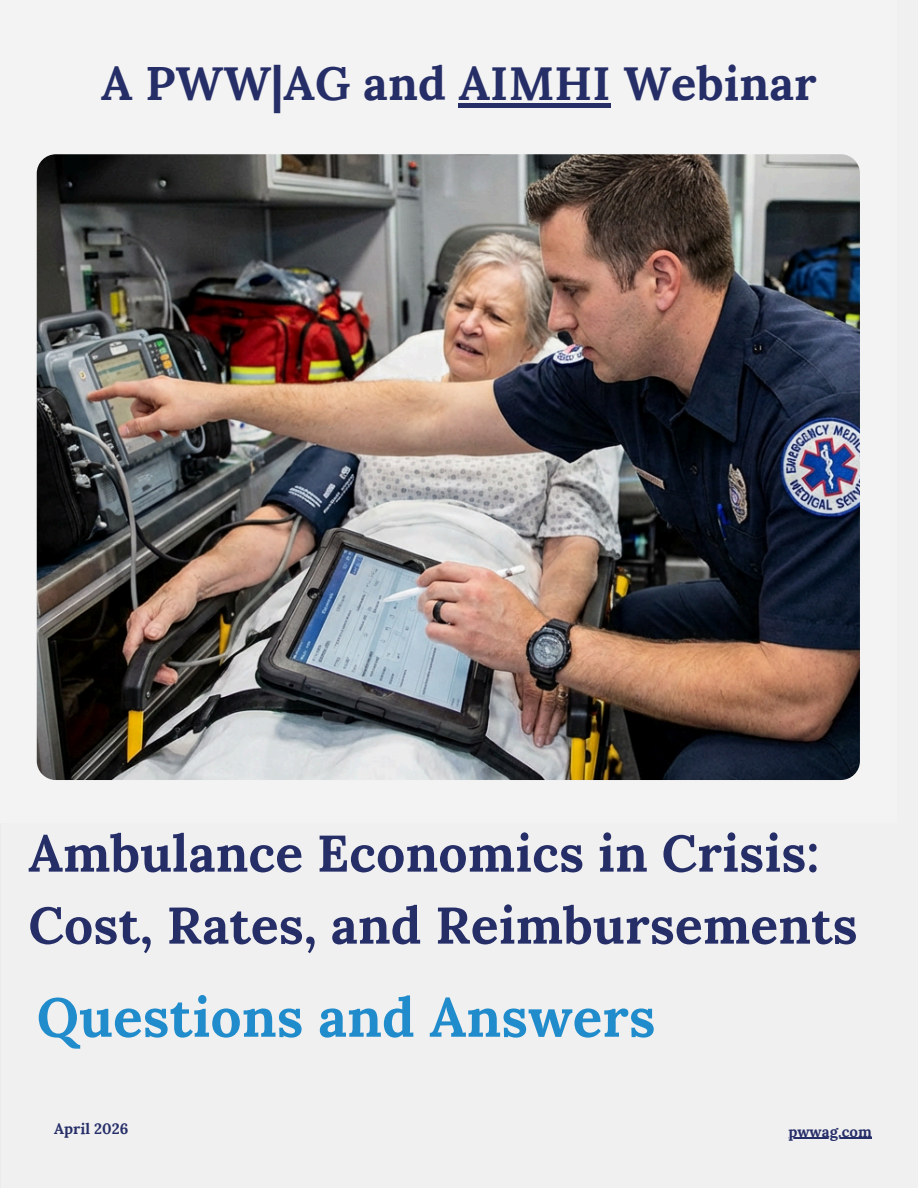
<style>
.page{position:relative;width:918px;height:1188px;background:#f0f0f0}
.page>*{position:absolute;margin:0;border:0;box-sizing:border-box;transform-origin:0 0}
.t1{font:700 54.75px "Lora";letter-spacing:.005em;color:#218ccc}
.t2{font:700 51.45px/72px "Lora";letter-spacing:.005em;color:#262e68}
.t3{font:700 46.95px "Lora";letter-spacing:.005em;color:#262e68}
.t4{font:700 15px "Lora";letter-spacing:.005em;color:#272f69}
</style>
<div class="page">
<div style="left:0;top:0;width:897px;height:823px;background:#f3f3f3"></div>
<img style="left:37px;top:154px;width:823px;height:626px">
<hr style="left:788px;top:1138px;width:84px;height:1px;background:#272f69">
<div style="left:459px;top:103px;width:152px;height:5px;background:#262e68"></div>
<h2 class="t3" style="left:101px;top:53px;width:717px">A PWW|AG and AIMHI Webinar</h2>
<h1 class="t2" style="left:28px;top:817px;width:831px">Ambulance Economics in Crisis:<br>Cost, Rates, and Reimbursements</h1>
<h1 class="t1" style="left:37px;top:982px;width:620px">Questions and Answers</h1>
<p class="t4" style="left:54px;top:1119px;width:76px">April 2026</p>
<h3 class="t4" style="left:788px;top:1121px;width:85px">pwwag.com</h3>
</div>
